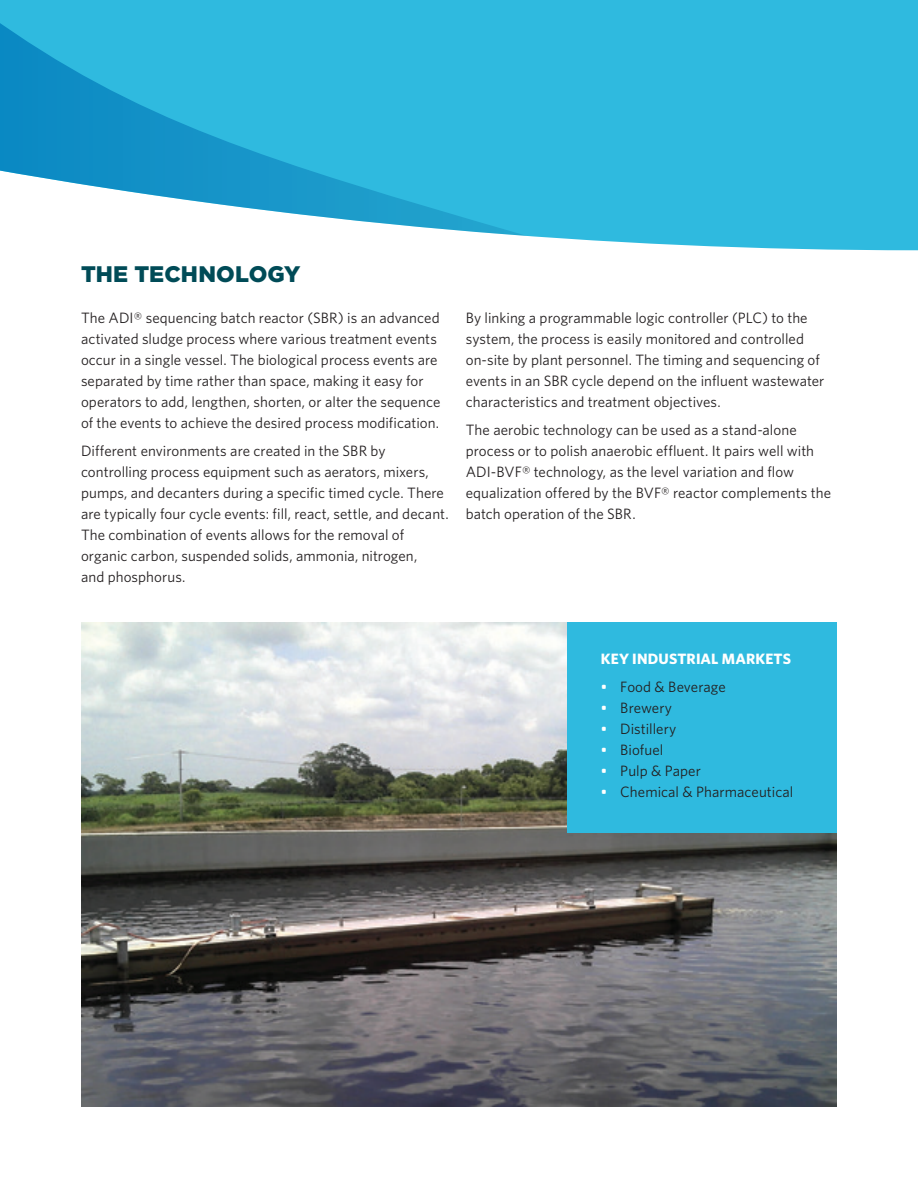
<style>
.page{position:relative;width:918px;height:1188px;background:#fff}
.page>*{position:absolute;margin:0;border:0;box-sizing:border-box;transform-origin:0 0}
.Headline{font:900 22.5px "Gotham";letter-spacing:.005em;color:#004b57}
.Secondary_Subhead{font:15px/21px "Whitney";letter-spacing:.005em;color:#231f20}
.Secondary_Subhead-2{font:700 15px "Whitney";letter-spacing:.01em;color:#fff}
.s1{font-weight:500;color:#fff}
</style>
<div class="page">
<svg style="left:0;top:0;width:918px;height:250px;background:#3fbfe1"></svg>
<svg style="left:0;top:14px;width:527px;height:222px;background:#41b7dc"></svg>
<img style="left:81px;top:622px;width:756px;height:485px">
<div style="left:568px;top:622px;width:269px;height:211px;background:#2fbadf"></div>
<p class="Headline" style="left:81px;top:261px;width:221px">THE TECHNOLOGY</p>
<p class="Secondary_Subhead" style="left:81px;top:307px;width:361px">The ADI® sequencing batch reactor (SBR) is an advanced activated sludge process where various treatment events occur in a single vessel. The biological process events are separated by time rather than space, making it easy for operators to add, lengthen, shorten, or alter the sequence of the events to achieve the desired process modification.</p>
<p class="Secondary_Subhead" style="left:81px;top:440px;width:369px">Different environments are created in the SBR by controlling process equipment such as aerators, mixers, pumps, and decanters during a specific timed cycle. There are typically four cycle events: fill, react, settle, and decant.<br>The combination of events allows for the removal of organic carbon, suspended solids, ammonia, nitrogen,<br>and phosphorus.</p>
<p class="Secondary_Subhead" style="left:466px;top:307px;width:360px">By linking a programmable logic controller (PLC) to the system, the process is easily monitored and controlled on-site by plant personnel. The timing and sequencing of events in an SBR cycle depend on the influent wastewater characteristics and treatment objectives.</p>
<p class="Secondary_Subhead" style="left:466px;top:419px;width:367px">The aerobic technology can be used as a stand-alone process or to polish anaerobic effluent. It pairs well with ADI-BVF® technology, as the level variation and flow equalization offered by the BVF® reactor complements the batch operation of the SBR.</p>
<p class="Secondary_Subhead-2" style="left:601px;top:650px;width:192px">KEY INDUSTRIAL MARKETS</p>
<p class="Secondary_Subhead" style="left:601px;top:676px;width:127px"><span class="s1">•</span> Food &amp; Beverage</p>
<p class="Secondary_Subhead" style="left:601px;top:697px;width:73px"><span class="s1">•</span> Brewery</p>
<p class="Secondary_Subhead" style="left:601px;top:718px;width:77px"><span class="s1">•</span> Distillery</p>
<p class="Secondary_Subhead" style="left:601px;top:739px;width:64px"><span class="s1">•</span> Biofuel</p>
<p class="Secondary_Subhead" style="left:601px;top:760px;width:102px"><span class="s1">•</span> Pulp &amp; Paper</p>
<p class="Secondary_Subhead" style="left:601px;top:781px;width:194px"><span class="s1">•</span> Chemical &amp; Pharmaceutical</p>
</div>
